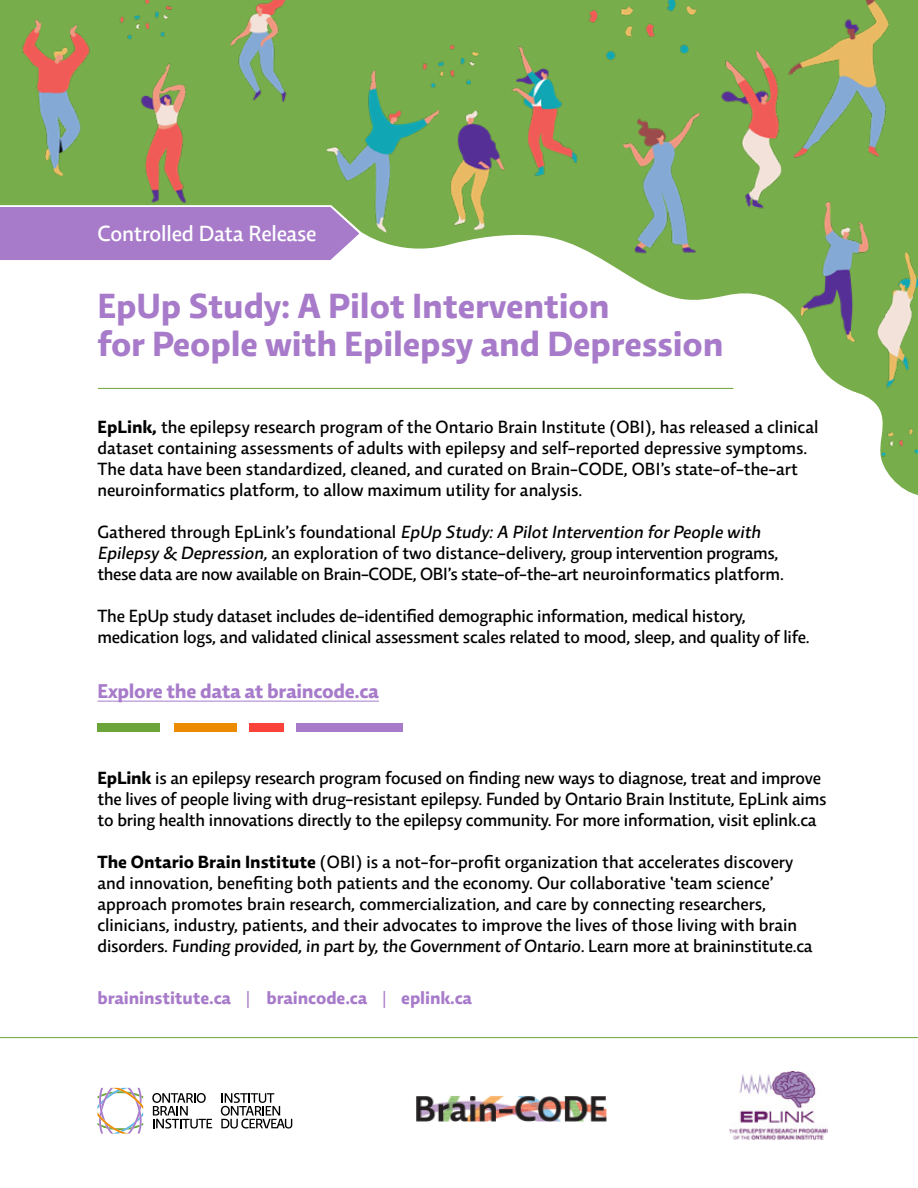
<style>
.page{position:relative;width:918px;height:1188px;background:#fff}
.page>*{position:absolute;margin:0;border:0;box-sizing:border-box;transform-origin:0 0}
.t1{font:700 35.7px/38.5px "Relato Sans OT";letter-spacing:-.005em;color:#a77bca}
.t2{font:500 22.35px "Relato Sans OT";letter-spacing:-.005em;color:#fff}
.t3{font:700 20.4px "Relato Sans OT";letter-spacing:-.015em;color:#a77bca}
.t4{font:500 18px/21px "Relato Sans OT";color:#000}
.t5{font:500 18px/21px "Relato Sans OT";letter-spacing:-.02em;color:#000}
.t6{font:700 18px "Relato Sans OT";letter-spacing:-.005em;color:#a77bca}
.s1{font-weight:700}
.s2{font-style:italic}
.s3{font-weight:400}
</style>
<div class="page">
<svg style="left:0;top:0;width:918px;height:495px"></svg>
<svg style="left:0;top:203px;width:363px;height:60px;background:#ad8bc8"></svg>
<hr style="left:98px;top:388px;width:636px;height:1px;background:#6ba539">
<hr style="left:0;top:1037px;width:918px;height:1px;background:#6ba539">
<img style="left:416px;top:1096px;width:191px;height:26px">
<div style="left:98px;top:724px;width:62px;height:8px;background:#6ba539"></div>
<div style="left:296px;top:724px;width:107px;height:8px;background:#a77bca"></div>
<div style="left:174px;top:724px;width:63px;height:8px;background:#ed8b00"></div>
<div style="left:249px;top:724px;width:35px;height:8px;background:#f9423a"></div>
<hr style="left:98px;top:701px;width:281px;height:1px;background:#a77bca">
<svg style="left:97px;top:1088px;width:46px;height:46px"></svg>
<svg style="left:152px;top:1093px;width:60px;height:36px"></svg>
<svg style="left:221px;top:1093px;width:71px;height:36px"></svg>
<img style="left:730px;top:1071px;width:98px;height:69px">
<p class="t2" style="left:98px;top:220px;width:220px">Controlled Data Release</p>
<h1 class="t1" style="left:98px;top:286px;width:628px">EpUp Study: A Pilot Intervention<br>for People with Epilepsy and Depression</h1>
<p class="t4" style="left:98px;top:416px;width:722px"><span class="s1">EpLink,</span> the epilepsy research program of the Ontario Brain Institute (OBI), has released a clinical dataset containing assessments of adults with epilepsy and self-reported depressive symptoms.<br>The data have been standardized, cleaned, and curated on Brain-CODE, OBI’s state-of-the-art neuroinformatics platform, to allow maximum utility for analysis.</p>
<p class="t5" style="left:97px;top:521px;width:688px">Gathered through EpLink’s foundational <span class="s2">EpUp Study:A Pilot Intervention forPeople with<br>Epilepsy &amp; Depression,</span>an exploration of two distance-delivery, group intervention programs, these data are now available on Brain-CODE, OBI’s state-of-the-art neuroinformatics platform.</p>
<p class="t4" style="left:98px;top:605px;width:714px">The EpUp study dataset includes de-identified demographic information, medical history, medication logs, and validated clinical assessment scales related to mood, sleep, and quality of life.</p>
<p class="t3" style="left:98px;top:679px;width:283px">Explore the data at braincode.ca</p>
<p class="t4" style="left:98px;top:767px;width:731px"><span class="s1">EpLink</span> is an epilepsy research program focused on finding new ways to diagnose, treat and improve the lives of people living with drug-resistant epilepsy. Funded by Ontario Brain Institute, EpLink aims to bring health innovations directly to the epilepsy community. For more information, visit eplink.ca</p>
<p class="t4" style="left:98px;top:851px;width:717px"><span class="s1">The Ontario Brain Institute</span> (OBI) is a not-for-profit organization that accelerates discovery and innovation, benefiting both patients and the economy. Our collaborative ‘team science’ approach promotes brain research, commercialization, and care by connecting researchers, clinicians, industry, patients, and their advocates to improve the lives of those living with brain disorders. Funding provided, in part by, the Government of Ontario. Learn more at braininstitute.ca</p>
<p class="t6" style="left:97px;top:987px;width:376px">braininstitute.ca <span class="s3">|</span> braincode.ca <span class="s3">|</span> eplink.ca</p>
</div>
